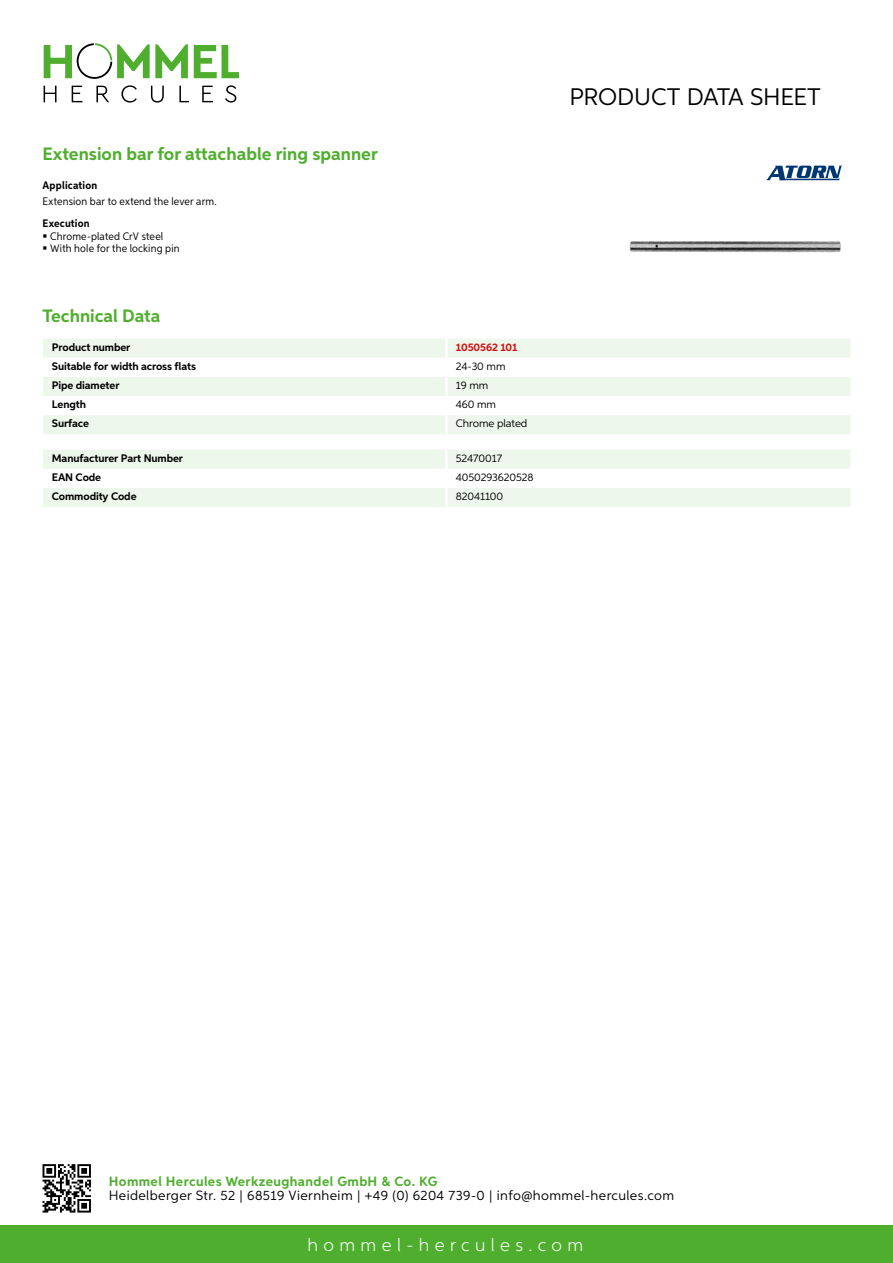
<style>
.page{position:relative;width:893px;height:1263px;background:#fff}
.page>*{position:absolute;margin:0;border:0;box-sizing:border-box;transform-origin:0 0}
.t1{font:24px "Aspira";letter-spacing:-.01em;color:#000}
.t2{font:700 18px "Aspira";color:#50ae2f}
.t3{font:300 18px "Aspira";letter-spacing:.3em;color:#fff}
.t4{font:13.5px "Aspira";letter-spacing:.03em;color:#000}
.t5{font:700 13.5px "Aspira";letter-spacing:.03em;color:#50ae2f}
.t6{font:700 10.95px "Aspira";letter-spacing:-.01em;color:#000}
.t7{font:10.95px/12.8px "Aspira Nar";letter-spacing:.015em;color:#000}
.t8{font:10.95px "Aspira";letter-spacing:-.01em;color:#000}
.t9{font:700 10.95px "Aspira Nar";letter-spacing:.015em;color:#000}
.t10{font:700 10.95px "Aspira";letter-spacing:-.01em;color:#cd1013}
</style>
<div class="page">
<div style="left:0;top:1226px;width:893px;height:37px;background:#50ae2f"></div>
<svg style="left:43px;top:1164px;width:48px;height:48px"></svg>
<svg style="left:194px;top:45px;width:45px;height:33px"></svg>
<svg style="left:44px;top:43px;width:144px;height:36px"></svg>
<svg style="left:44px;top:86px;width:13px;height:16px"></svg>
<svg style="left:72px;top:86px;width:10px;height:16px"></svg>
<svg style="left:96px;top:86px;width:13px;height:16px"></svg>
<svg style="left:121px;top:85px;width:16px;height:18px"></svg>
<svg style="left:151px;top:86px;width:13px;height:17px"></svg>
<svg style="left:179px;top:86px;width:10px;height:16px"></svg>
<svg style="left:202px;top:86px;width:11px;height:16px"></svg>
<svg style="left:225px;top:85px;width:11px;height:18px"></svg>
<div style="left:43px;top:339px;width:807px;height:95px;background:#eef7eb"></div>
<svg style="left:43px;top:358px;width:807px;height:57px"></svg>
<hr style="left:445px;top:339px;width:3px;height:19px;background:#fff">
<hr style="left:445px;top:358px;width:3px;height:19px;background:#fff">
<hr style="left:445px;top:377px;width:3px;height:19px;background:#fff">
<hr style="left:445px;top:396px;width:3px;height:19px;background:#fff">
<hr style="left:445px;top:415px;width:3px;height:19px;background:#fff">
<svg style="left:43px;top:450px;width:807px;height:57px"></svg>
<hr style="left:445px;top:488px;width:3px;height:19px;background:#fff">
<img style="left:629px;top:241px;width:212px;height:11px">
<svg style="left:766px;top:166px;width:76px;height:14px"></svg>
<h2 class="t2" style="left:43px;top:142px;width:337px">Extension bar for attachable ring spanner</h2>
<p class="t9" style="left:43px;top:179px;width:56px">Application</p>
<p class="t7" style="left:43px;top:194px;width:176px">Extension bar to extend the lever arm.</p>
<p class="t9" style="left:43px;top:216px;width:49px">Execution</p>
<p class="t7" style="left:50px;top:229px;width:131px">Chrome-plated CrV steel<br>With hole for the locking pin</p>
<h2 class="t2" style="left:43px;top:304px;width:120px">Technical Data</h2>
<p class="t6" style="left:52px;top:340px;width:80px">Product number</p>
<p class="t10" style="left:456px;top:340px;width:63px">1050562 101</p>
<p class="t6" style="left:52px;top:359px;width:146px">Suitable for width across flats</p>
<p class="t8" style="left:456px;top:359px;width:51px">24-30 mm</p>
<p class="t6" style="left:52px;top:378px;width:69px">Pipe diameter</p>
<p class="t8" style="left:456px;top:378px;width:34px">19 mm</p>
<p class="t6" style="left:52px;top:397px;width:36px">Length</p>
<p class="t8" style="left:456px;top:397px;width:42px">460 mm</p>
<p class="t6" style="left:52px;top:417px;width:39px">Surface</p>
<p class="t8" style="left:456px;top:417px;width:73px">Chrome plated</p>
<p class="t6" style="left:52px;top:451px;width:133px">Manufacturer Part Number</p>
<p class="t8" style="left:456px;top:451px;width:48px">52470017</p>
<p class="t6" style="left:52px;top:470px;width:51px">EAN Code</p>
<p class="t8" style="left:456px;top:470px;width:79px">4050293620528</p>
<p class="t6" style="left:52px;top:489px;width:86px">Commodity Code</p>
<p class="t8" style="left:456px;top:489px;width:49px">82041100</p>
<h1 class="t1" style="left:569px;top:82px;width:253px">Product data sh eet</h1>
<p class="t5" style="left:109px;top:1172px;width:330px">Hommel Hercules Werkzeughandel GmbH &amp; Co. KG</p>
<p class="t4" style="left:109px;top:1187px;width:567px">Heidelberger Str. 52 | 68519 Viernheim | +49 (0) 6204 739-0 | info@hommel-hercules.com</p>
<h2 class="t3" style="left:307px;top:1234px;width:277px">hommel-hercules.com</h2>
</div>
